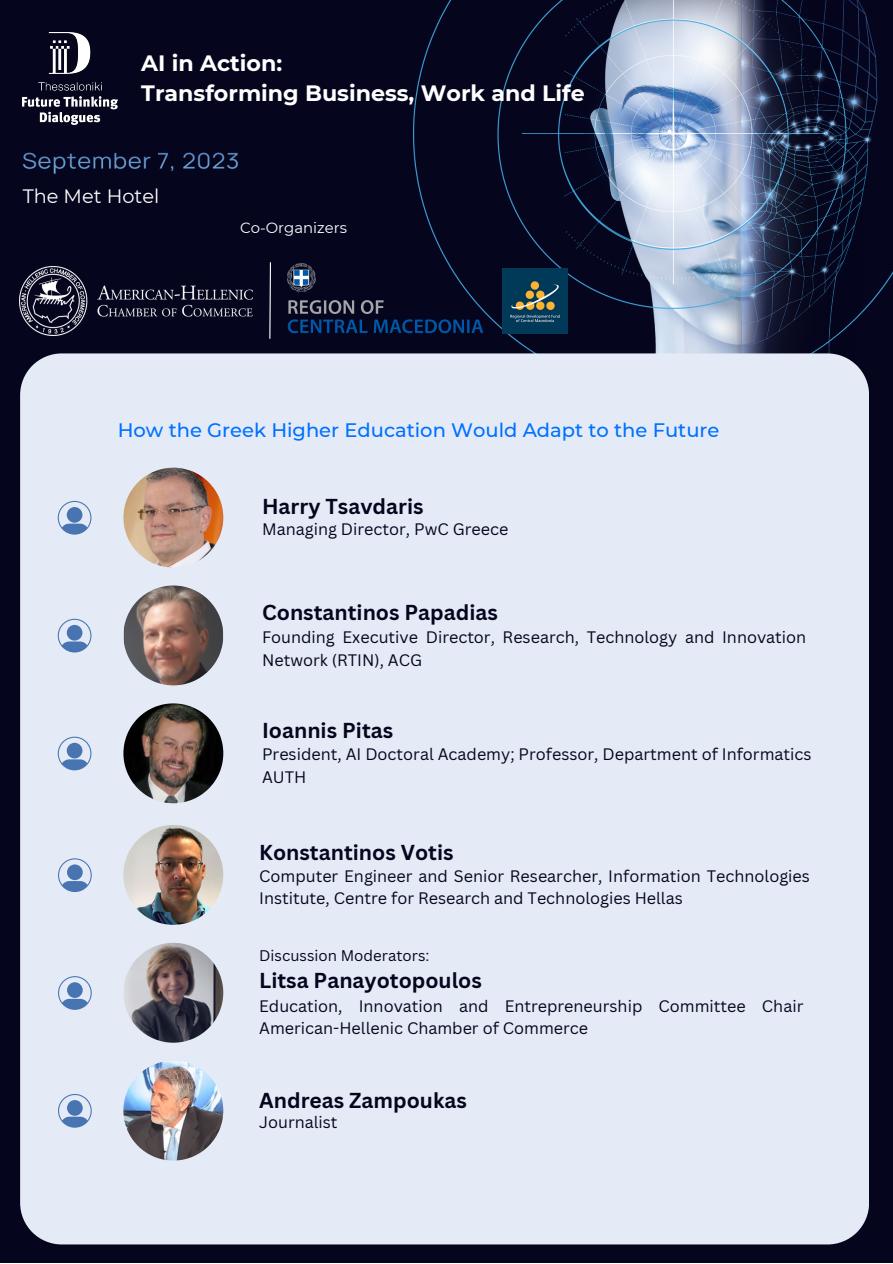
<style>
.page{position:relative;width:893px;height:1264px;background:#fff}
.page>*{position:absolute;margin:0;border:0;box-sizing:border-box;transform-origin:0 0}
.t1{font:700 22.2px "Montserrat";color:#fff}
.t2{font:700 21px "Canva Sans";color:#05061e}
.t3{font:500 19.5px "Montserrat";color:#0070ff}
.t4{font:19.35px "Montserrat";color:#fff}
.t5{font:16.2px/22.5px "Canva Sans";color:#05061e}
.t6{font:15px "Canva Sans";color:#05061e}
.t7{font:14.85px "Montserrat";color:#fff}
</style>
<div class="page">
<div style="left:0;top:0;width:892px;height:1262px;background:#05061e"></div>
<img style="left:413px;top:0;width:479px;height:353px">
<img style="left:23px;top:33px;width:94px;height:92px">
<img style="left:23px;top:152px;width:215px;height:22px">
<img style="left:20px;top:266px;width:233px;height:69px">
<img style="left:287px;top:263px;width:196px;height:74px">
<img style="left:502px;top:268px;width:65px;height:65px">
<svg style="left:269px;top:262px;width:2px;height:77px"></svg>
<div style="left:20px;top:353px;width:849px;height:891px;background:#e4ebf6"></div>
<svg style="left:58px;top:736px;width:33px;height:34px"></svg>
<img style="left:123px;top:703px;width:100px;height:100px">
<svg style="left:58px;top:618px;width:33px;height:34px"></svg>
<img style="left:123px;top:585px;width:100px;height:100px">
<svg style="left:58px;top:501px;width:33px;height:33px"></svg>
<img style="left:123px;top:467px;width:100px;height:100px">
<svg style="left:58px;top:1093px;width:34px;height:34px"></svg>
<svg style="left:58px;top:858px;width:34px;height:34px"></svg>
<svg style="left:58px;top:976px;width:34px;height:33px"></svg>
<img style="left:123px;top:1060px;width:100px;height:100px">
<img style="left:123px;top:825px;width:100px;height:99px">
<img style="left:123px;top:942px;width:100px;height:100px">
<p class="t1" style="left:141px;top:49px;width:142px">AI in Action:</p>
<p class="t1" style="left:141px;top:80px;width:445px">Transforming Business, Work and Life</p>
<p class="t4" style="left:23px;top:184px;width:138px">The Met Hotel</p>
<p class="t7" style="left:240px;top:218px;width:108px">Co-Organizers</p>
<p class="t3" style="left:118px;top:418px;width:603px">How the Greek Higher Education Would Adapt to the Future</p>
<p class="t2" style="left:262px;top:492px;width:163px">Harry Tsavdaris</p>
<p class="t5" style="left:262px;top:518px;width:248px">Managing Director, PwC Greece</p>
<p class="t2" style="left:262px;top:597px;width:237px">Constantinos Papadias</p>
<p class="t5" style="left:262px;top:625px;width:545px">Founding Executive Director, Research, Technology and Innovation<br>Network (RTIN), ACG</p>
<p class="t2" style="left:262px;top:716px;width:133px">Ioannis Pitas</p>
<p class="t5" style="left:262px;top:742px;width:551px">President, AI Doctoral Academy; Professor, Department of Informatics</p>
<p class="t5" style="left:262px;top:765px;width:46px">AUTH</p>
<p class="t2" style="left:259px;top:837px;width:196px">Konstantinos Votis</p>
<p class="t5" style="left:259px;top:864px;width:552px">Computer Engineer and Senior Researcher, Information Technologies<br>Institute, Centre for Research and Technologies Hellas</p>
<p class="t6" style="left:259px;top:944px;width:172px">Discussion Moderators:</p>
<p class="t2" style="left:259px;top:965px;width:224px">Litsa Panayotopoulos</p>
<p class="t5" style="left:259px;top:994px;width:545px">Education, Innovation and Entrepreneurship Committee Chair<br>American-Hellenic Chamber of Commerce</p>
<p class="t2" style="left:259px;top:1085px;width:209px">Andreas Zampoukas</p>
<p class="t5" style="left:259px;top:1110px;width:80px">Journalist</p>
</div>
